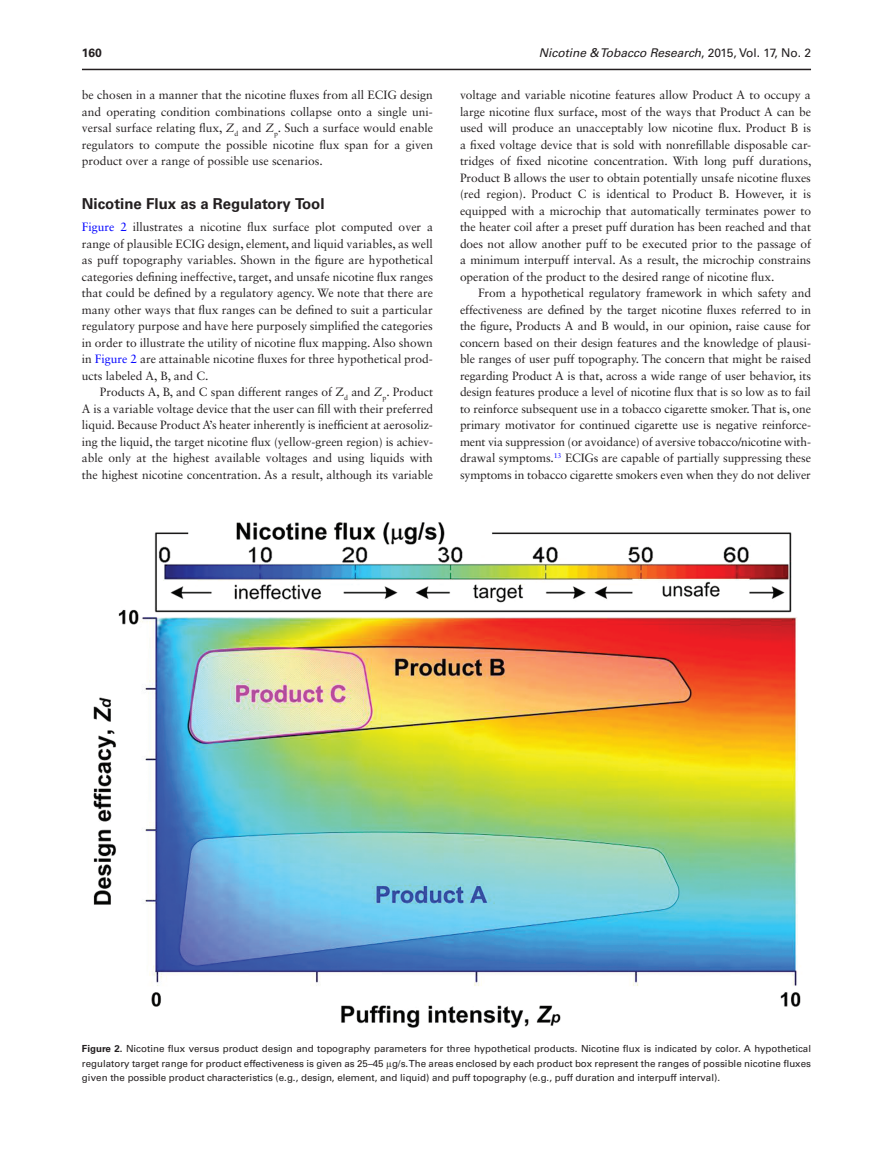
<style>
.page{position:relative;width:893px;height:1174px;background:#fff}
.page>*{position:absolute;margin:0;border:0;box-sizing:border-box;transform-origin:0 0}
.t1{font:700 15px "Univers LT Std";color:#231f20}
.t2{font:12px/16.5px "Sabon LT Std";letter-spacing:-.005em;color:#231f20;text-align:justify}
.t3{font:italic 12px "Univers LT Std";color:#231f20}
.t4{font:700 12px "Univers LT Std";color:#231f20}
.t5{font:9.75px/14.2px "Univers LT Std";color:#231f20;text-align:justify}
.s1{font-style:normal}
.s2{font-style:italic}
.s3{color:#00f}
.s4{font-weight:700}
.s5{font-family:"Gandhari Unicode"}
</style>
<div class="page">
<hr style="left:82px;top:69px;width:729px;height:1px;background:#231f20">
<img style="left:93px;top:522px;width:708px;height:506px">
<p class="t4" style="left:82px;top:45px;width:22px">160</p>
<p class="t3" style="left:539px;top:45px;width:274px">Nicotine &amp; Tobacco Research<span class="s1">, 2015, Vol. 17, No. 2</span></p>
<p class="t2" style="left:82px;top:87px;width:353px">be chosen in a manner that the nicotine fluxes from all ECIG design and operating condition combinations collapse onto a single uni&shy;versal surface relating flux, <span class="s2">Z</span><sub>d</sub> and <span class="s2">Z</span><sub>p</sub>. Such a surface would enable regulators to compute the possible nicotine flux span for a given product over a range of possible use scenarios.</p>
<p class="t1" style="left:82px;top:195px;width:244px">Nicotine Flux as a Regulatory Tool</p>
<p class="t2" style="left:82px;top:219px;width:353px"><span class="s3">Figure 2</span> illustrates a nicotine flux surface plot computed over a range of plausible ECIG design, element, and liquid variables, as well as puff topography variables. Shown in the figure are hypothetical categories defining ineffective, target, and unsafe nicotine flux ranges that could be defined by a regulatory agency. We note that there are many other ways that flux ranges can be defined to suit a particular regulatory purpose and have here purposely simplified the categories in order to illustrate the utility of nicotine flux mapping. Also shown in <span class="s3">Figure 2</span> are attainable nicotine fluxes for three hypothetical prod&shy;ucts labeled A, B, and C.</p>
<p class="t2" style="left:82px;top:384px;width:353px;text-indent:18px">Products A, B, and C span different ranges of Z<sub>d</sub> and <span class="s2">Z</span><sub>p</sub>. Product A is a variable voltage device that the user can fill with their preferred liquid. Because Product A’s heater inherently is inefficient at aerosoliz&shy;ing the liquid, the target nicotine flux (yellow-green region) is achiev&shy;able only at the highest available voltages and using liquids with the highest nicotine concentration. As a result, although its variable</p>
<p class="t2" style="left:460px;top:87px;width:353px">voltage and variable nicotine features allow Product A to occupy a large nicotine flux surface, most of the ways that Product A can be used will produce an unacceptably low nicotine flux. Product B is a fixed voltage device that is sold with nonrefillable disposable car&shy;tridges of fixed nicotine concentration. With long puff durations, Product B allows the user to obtain potentially unsafe nicotine fluxes (red region). Product C is identical to Product B. However, it is equipped with a microchip that automatically terminates power to the heater coil after a preset puff duration has been reached and that does not allow another puff to be executed prior to the passage of a minimum interpuff interval. As a result, the microchip constrains operation of the product to the desired range of nicotine flux.</p>
<p class="t2" style="left:460px;top:285px;width:353px;text-indent:18px">From a hypothetical regulatory framework in which safety and effectiveness are defined by the target nicotine fluxes referred to in the figure, Products A and B would, in our opinion, raise cause for concern based on their design features and the knowledge of plausi&shy;ble ranges of user puff topography. The concern that might be raised regarding Product A is that, across a wide range of user behavior, its design features produce a level of nicotine flux that is so low as to fail to reinforce subsequent use in a tobacco cigarette smoker. That is, one primary motivator for continued cigarette use is negative reinforce&shy;ment via suppression (or avoidance) of aversive tobacco/nicotine with&shy;drawal symptoms.<sup>13</sup> ECIGs are capable of partially suppressing these symptoms in tobacco cigarette smokers even when they do not deliver</p>
<p class="t5" style="left:82px;top:1042px;width:731px"><span class="s4">Figure 2.</span> Nicotine flux versus product design and topography parameters for three hypothetical products. Nicotine flux is indicated by color. A hypothetical regulatory target range for product effectiveness is given as 25–45 <span class="s5">μ</span>g/s. The areas enclosed by each product box represent the ranges of possible nicotine fluxes given the possible product characteristics (e.g., design, element, and liquid) and puff topography (e.g., puff duration and interpuff interval).</p>
</div>
